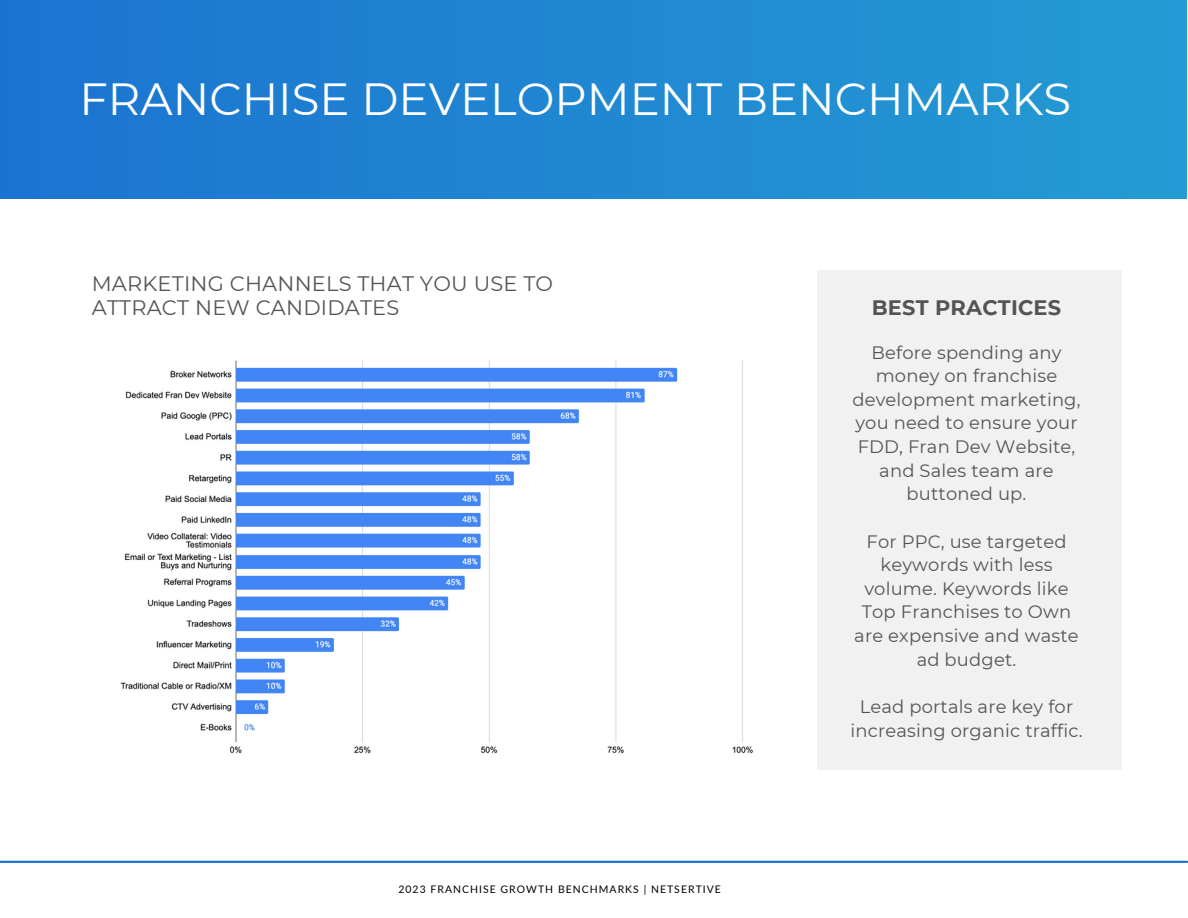
<style>
.page{position:relative;width:1188px;height:918px;background:#fff}
.page>*{position:absolute;margin:0;border:0;box-sizing:border-box;transform-origin:0 0}
.t1{font:45px "Montserrat";color:#fff}
.t2{font:21px/23.7px "Montserrat";letter-spacing:.01em;color:#545454}
.t3{font:700 21px "Montserrat";letter-spacing:.01em;color:#545454}
.t4{font:18px/23.7px "Montserrat";letter-spacing:.01em;color:#545454;text-align:center}
.t5{font:10.5px "Lato";letter-spacing:.1em;color:#000}
</style>
<div class="page">
<div style="left:0;top:0;width:1186px;height:198px;background:linear-gradient(to right,#1b73d1,#249bd2)"></div>
<hr style="left:0;top:861px;width:1187px;height:2px;background:#1b73d1">
<div style="left:817px;top:270px;width:304px;height:500px;background:#f2f1f1"></div>
<img style="left:120px;top:360px;width:633px;height:394px">
<p class="t1" style="left:79px;top:71px;width:993px">FRANCHISE DEVELOPMENT BENCHMARKS</p>
<p class="t2" style="left:92px;top:272px;width:463px">MARKETING CHANNELS THAT YOU USE TO<br>ATTRACT NEW CANDIDATES</p>
<p class="t5" style="left:398px;top:883px;width:324px">2023 FRANCHISE GROWTH BENCHMARKS | NETSERTIVE</p>
<p class="t3" style="left:872px;top:295px;width:191px">BEST PRACTICES</p>
<p class="t4" style="left:852px;top:340px;width:230px">Before spending any money on franchise development marketing, you need to ensure your<br>FDD, Fran Dev Website, and Sales team are buttoned up.</p>
<p class="t4" style="left:854px;top:529px;width:226px">For PPC, use targeted keywords with less volume. Keywords like<br>Top Franchises to Own are expensive and waste ad budget.</p>
<p class="t4" style="left:850px;top:695px;width:234px">Lead portals are key for increasing organic traffic.</p>
</div>
